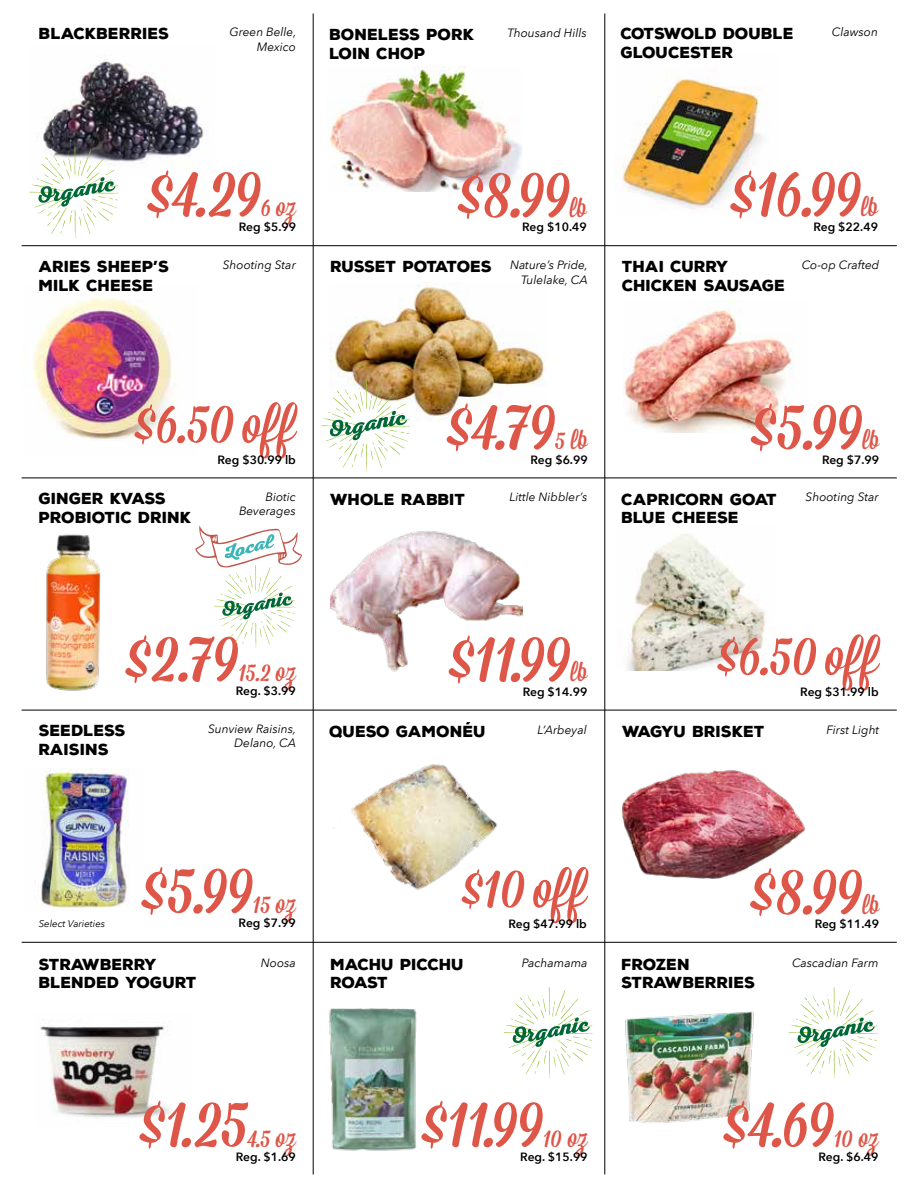
<style>
.page{position:relative;width:918px;height:1188px;background:#fff}
.page>*{position:absolute;margin:0;border:0;box-sizing:border-box;transform-origin:0 0}
.t1{font:72px "Mission Script";color:#dd5648}
.t2{font:60px "Mission Script";color:#dd5648}
.t3{font:27px "Mission Script";color:#dd5648}
.t4{font:900 15.45px/18.6px "Nexa Rust Sans";color:#000}
.t5{font:italic 12px/14.4px "Avenir Next LT Pro";color:#000;text-align:right}
.t6{font:600 12px "Avenir Next LT Pro";color:#000}
.t7{font:italic 9.75px "Avenir Next LT Pro";color:#000}
.s1{font-size:54px}
</style>
<div class="page">
<hr style="left:313px;top:14px;width:1px;height:1160px;background:#000">
<hr style="left:605px;top:14px;width:1px;height:1160px;background:#000">
<hr style="left:22px;top:942px;width:875px;height:1px;background:#000">
<hr style="left:22px;top:710px;width:875px;height:1px;background:#000">
<hr style="left:22px;top:478px;width:875px;height:1px;background:#000">
<hr style="left:22px;top:245px;width:875px;height:1px;background:#000">
<img style="left:43px;top:59px;width:162px;height:108px">
<img style="left:40px;top:1020px;width:130px;height:98px">
<img style="left:627px;top:534px;width:138px;height:137px">
<img style="left:622px;top:72px;width:141px;height:137px">
<img style="left:327px;top:66px;width:195px;height:125px">
<img style="left:33px;top:297px;width:143px;height:142px">
<img style="left:623px;top:301px;width:171px;height:132px">
<img style="left:40px;top:769px;width:89px;height:139px">
<svg style="left:30px;top:146px;width:94px;height:92px"></svg>
<img style="left:625px;top:1011px;width:129px;height:112px">
<svg style="left:789px;top:987px;width:89px;height:91px"></svg>
<img style="left:329px;top:283px;width:217px;height:137px">
<svg style="left:321px;top:380px;width:95px;height:92px"></svg>
<img style="left:330px;top:530px;width:193px;height:142px">
<svg style="left:195px;top:526px;width:107px;height:122px"></svg>
<img style="left:46px;top:534px;width:55px;height:157px">
<img style="left:622px;top:770px;width:183px;height:109px">
<img style="left:333px;top:764px;width:165px;height:126px">
<svg style="left:504px;top:987px;width:89px;height:91px"></svg>
<img style="left:312px;top:995px;width:105px;height:163px">
<p class="t4" style="left:39px;top:25px;width:132px">BLACKBERRIES</p>
<p class="t5" style="left:229px;top:25px;width:68px">Green Belle,<br>Mexico</p>
<p class="t4" style="left:330px;top:26px;width:147px">BONELESS PORK<br>LOIN CHOP</p>
<p class="t5" style="left:508px;top:26px;width:81px">Thousand Hills</p>
<p class="t4" style="left:621px;top:25px;width:175px">COTSWOLD DOUBLE<br>GLOUCESTER</p>
<p class="t5" style="left:832px;top:25px;width:48px">Clawson</p>
<h1 class="t1" style="left:147px;top:148px;width:116px">$4.29</h1>
<h3 class="t3" style="left:261px;top:191px;width:37px">6 oz</h3>
<p class="t6" style="left:239px;top:219px;width:59px">Reg $5.99</p>
<h1 class="t1" style="left:457px;top:149px;width:114px">$8.99</h1>
<h3 class="t3" style="left:570px;top:192px;width:18px">lb</h3>
<p class="t6" style="left:522px;top:220px;width:66px">Reg $10.49</p>
<h1 class="t1" style="left:730px;top:148px;width:133px">$16.99</h1>
<h3 class="t3" style="left:861px;top:191px;width:18px">lb</h3>
<p class="t6" style="left:813px;top:219px;width:66px">Reg $22.49</p>
<p class="t4" style="left:39px;top:258px;width:132px">ARIES SHEEP’S<br>MILK CHEESE</p>
<p class="t5" style="left:223px;top:258px;width:75px">Shooting Star</p>
<p class="t4" style="left:331px;top:258px;width:259px">RUSSET POTATOES <sup>Nature’s</sup> <sup>Pride,</sup></p>
<p class="t5" style="left:521px;top:272px;width:68px">Tulelake, CA</p>
<p class="t4" style="left:622px;top:258px;width:165px">THAI CURRY<br>CHICKEN SAUSAGE</p>
<p class="t5" style="left:802px;top:258px;width:79px">Co-op Crafted</p>
<h2 class="t2" style="left:134px;top:386px;width:163px">$6.50 <span class="s1">off</span></h2>
<p class="t6" style="left:217px;top:452px;width:80px">Reg $30.99 lb</p>
<p class="t4" style="left:39px;top:490px;width:154px">GINGER KVASS<br>PROBIOTIC DRINK</p>
<p class="t5" style="left:239px;top:490px;width:58px">Biotic<br>Beverages</p>
<h1 class="t1" style="left:446px;top:381px;width:110px">$4.79</h1>
<h3 class="t3" style="left:555px;top:424px;width:34px">5 lb</h3>
<p class="t6" style="left:530px;top:452px;width:59px">Reg $6.99</p>
<p class="t4" style="left:330px;top:490px;width:137px">WHOLE RABBIT</p>
<p class="t5" style="left:509px;top:490px;width:79px">Little Nibbler’s</p>
<h1 class="t1" style="left:750px;top:381px;width:113px">$5.99</h1>
<h3 class="t3" style="left:862px;top:424px;width:18px">lb</h3>
<p class="t6" style="left:822px;top:452px;width:59px">Reg $7.99</p>
<p class="t4" style="left:622px;top:490px;width:157px">CAPRICORN GOAT<br>BLUE CHEESE</p>
<p class="t5" style="left:806px;top:490px;width:75px">Shooting Star</p>
<h1 class="t1" style="left:125px;top:613px;width:115px">$2.79</h1>
<h3 class="t3" style="left:238px;top:656px;width:59px">15.2 oz</h3>
<p class="t6" style="left:236px;top:684px;width:62px">Reg. $3.99</p>
<h1 class="t1" style="left:448px;top:613px;width:124px">$11.99</h1>
<h3 class="t3" style="left:570px;top:656px;width:18px">lb</h3>
<p class="t6" style="left:523px;top:684px;width:66px">Reg $14.99</p>
<h2 class="t2" style="left:717px;top:618px;width:163px">$6.50 <span class="s1">off</span></h2>
<p class="t6" style="left:800px;top:684px;width:80px">Reg $31.99 lb</p>
<p class="t4" style="left:39px;top:721px;width:89px">SEEDLESS<br>RAISINS</p>
<p class="t5" style="left:208px;top:721px;width:90px">Sunview Raisins,<br>Delano, CA</p>
<p class="t4" style="left:330px;top:722px;width:158px">QUESO GAMONÉU</p>
<p class="t5" style="left:537px;top:723px;width:51px">L’Arbeyal</p>
<p class="t4" style="left:622px;top:722px;width:144px">WAGYU BRISKET</p>
<p class="t5" style="left:826px;top:723px;width:54px">First Light</p>
<p class="t7" style="left:39px;top:918px;width:68px">Select Varieties</p>
<h1 class="t1" style="left:141px;top:845px;width:113px">$5.99</h1>
<h3 class="t3" style="left:253px;top:887px;width:44px">15 oz</h3>
<p class="t6" style="left:239px;top:916px;width:59px">Reg $7.99</p>
<h2 class="t2" style="left:461px;top:851px;width:127px">$10 <span class="s1">off</span></h2>
<p class="t6" style="left:508px;top:917px;width:80px">Reg $47.99 lb</p>
<h1 class="t1" style="left:750px;top:846px;width:114px">$8.99</h1>
<h3 class="t3" style="left:862px;top:889px;width:18px">lb</h3>
<p class="t6" style="left:815px;top:917px;width:66px">Reg $11.49</p>
<p class="t4" style="left:39px;top:955px;width:160px">STRAWBERRY<br>BLENDED YOGURT</p>
<p class="t5" style="left:261px;top:955px;width:37px">Noosa</p>
<p class="t4" style="left:330px;top:955px;width:135px">MACHU PICCHU<br>ROAST</p>
<p class="t5" style="left:522px;top:955px;width:67px">Pachamama</p>
<p class="t4" style="left:621px;top:955px;width:136px">FROZEN<br>STRAWBERRIES</p>
<p class="t5" style="left:792px;top:955px;width:88px">Cascadian Farm</p>
<h1 class="t1" style="left:139px;top:1079px;width:110px">$1.25</h1>
<h3 class="t3" style="left:248px;top:1121px;width:50px">4.5 oz</h3>
<p class="t6" style="left:236px;top:1150px;width:62px">Reg. $1.69</p>
<h1 class="t1" style="left:421px;top:1079px;width:124px">$11.99</h1>
<h3 class="t3" style="left:543px;top:1121px;width:46px">10 oz</h3>
<p class="t6" style="left:520px;top:1150px;width:69px">Reg. $15.99</p>
<h1 class="t1" style="left:723px;top:1079px;width:113px">$4.69</h1>
<h3 class="t3" style="left:834px;top:1121px;width:46px">10 oz</h3>
<p class="t6" style="left:819px;top:1150px;width:62px">Reg. $6.49</p>
</div>
